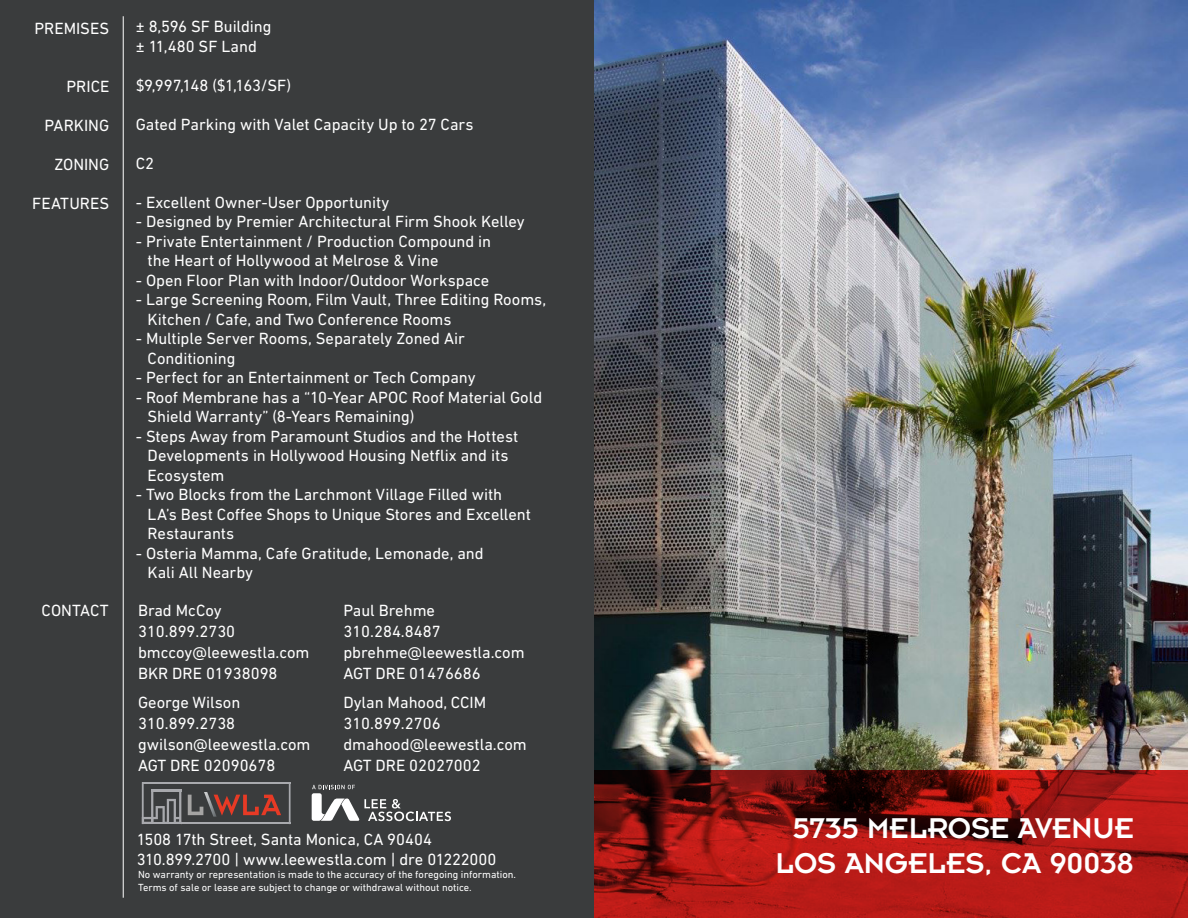
<style>
.page{position:relative;width:1188px;height:918px;background:#fff}
.page>*{position:absolute;margin:0;border:0;box-sizing:border-box;transform-origin:0 0}
.t1{font:31.5px "Insignia LT Std";letter-spacing:-.005em;color:#fff}
.Stats_-_Body{font:16.5px "DIN Next LT Pro";color:#fff}
.Stats_-_Section_Heads{font:16.5px "DIN Next LT Pro";color:#fff}
.t2{font:10.5px "DIN Next LT Pro";color:#fff}
</style>
<div class="page">
<img style="left:594px;top:0;width:594px;height:770px">
<div style="left:0;top:0;width:594px;height:918px;background:#3a3c3d"></div>
<hr style="left:123px;top:16px;width:1px;height:882px;background:#fff">
<svg style="left:594px;top:770px;width:594px;height:148px;background:#961612"></svg>
<svg style="left:188px;top:795px;width:15px;height:20px"></svg>
<svg style="left:217px;top:795px;width:64px;height:21px"></svg>
<img style="left:204px;top:792px;width:13px;height:25px">
<svg style="left:144px;top:792px;width:37px;height:30px"></svg>
<hr style="left:151px;top:789px;width:30px;height:3px;background:#a8a9ad">
<hr style="left:142px;top:822px;width:149px;height:2px;background:#a8a9ad">
<hr style="left:142px;top:782px;width:149px;height:2px;background:#a8a9ad">
<hr style="left:289px;top:783px;width:2px;height:41px;background:#a8a9ad">
<hr style="left:142px;top:782px;width:2px;height:42px;background:#a8a9ad">
<svg style="left:312px;top:785px;width:139px;height:36px"></svg>
<p class="Stats_-_Section_Heads" style="left:35px;top:19px;width:76px">PREMISES</p>
<p class="Stats_-_Section_Heads" style="left:66px;top:77px;width:44px">PRICE</p>
<p class="Stats_-_Section_Heads" style="left:44px;top:116px;width:66px">PARKING</p>
<p class="Stats_-_Section_Heads" style="left:54px;top:155px;width:56px">ZONING</p>
<p class="Stats_-_Section_Heads" style="left:32px;top:194px;width:79px">FEATURES</p>
<p class="Stats_-_Body" style="left:136px;top:17px;width:137px">± 8,596 SF Building</p>
<p class="Stats_-_Body" style="left:136px;top:37px;width:123px">± 11,480 SF Land</p>
<p class="Stats_-_Body" style="left:136px;top:76px;width:157px">$9,997,148 ($1,163/SF)</p>
<p class="Stats_-_Body" style="left:136px;top:115px;width:339px">Gated Parking with Valet Capacity Up to 27 Cars</p>
<p class="Stats_-_Body" style="left:136px;top:154px;width:20px">C2</p>
<p class="Stats_-_Body" style="left:136px;top:193px;width:255px">- Excellent Owner-User Opportunity</p>
<p class="Stats_-_Body" style="left:136px;top:212px;width:391px">- Designed by Premier Architectural Firm Shook Kelley</p>
<p class="Stats_-_Body" style="left:136px;top:232px;width:357px">- Private Entertainment / Production Compound in</p>
<p class="Stats_-_Body" style="left:148px;top:251px;width:292px">the Heart of Hollywood at Melrose &amp; Vine</p>
<p class="Stats_-_Body" style="left:136px;top:271px;width:355px">- Open Floor Plan with Indoor/Outdoor Workspace</p>
<p class="Stats_-_Body" style="left:136px;top:290px;width:412px">- Large Screening Room, Film Vault, Three Editing Rooms,</p>
<p class="Stats_-_Body" style="left:148px;top:310px;width:305px">Kitchen / Cafe, and Two Conference Rooms</p>
<p class="Stats_-_Body" style="left:136px;top:329px;width:331px">- Multiple Server Rooms, Separately Zoned Air</p>
<p class="Stats_-_Body" style="left:148px;top:349px;width:89px">Conditioning</p>
<p class="Stats_-_Body" style="left:136px;top:368px;width:341px">- Perfect for an Entertainment or Tech Company</p>
<p class="Stats_-_Body" style="left:136px;top:388px;width:408px">- Roof Membrane has a “10-Year APOC Roof Material Gold</p>
<p class="Stats_-_Body" style="left:148px;top:407px;width:268px">Shield Warranty” (8-Years Remaining)</p>
<p class="Stats_-_Body" style="left:136px;top:427px;width:384px">- Steps Away from Paramount Studios and the Hottest</p>
<p class="Stats_-_Body" style="left:148px;top:446px;width:362px">Developments in Hollywood Housing Netflix and its</p>
<p class="Stats_-_Body" style="left:148px;top:466px;width:78px">Ecosystem</p>
<p class="Stats_-_Body" style="left:136px;top:485px;width:368px">- Two Blocks from the Larchmont Village Filled with</p>
<p class="Stats_-_Body" style="left:148px;top:505px;width:385px">LA’s Best Coffee Shops to Unique Stores and Excellent</p>
<p class="Stats_-_Body" style="left:148px;top:524px;width:88px">Restaurants</p>
<p class="Stats_-_Body" style="left:136px;top:544px;width:350px">- Osteria Mamma, Cafe Gratitude, Lemonade, and</p>
<p class="Stats_-_Body" style="left:148px;top:563px;width:107px">Kali All Nearby</p>
<p class="Stats_-_Body" style="left:42px;top:601px;width:69px">CONTACT</p>
<p class="Stats_-_Body" style="left:138px;top:601px;width:85px">Brad McCoy</p>
<p class="Stats_-_Body" style="left:138px;top:622px;width:99px">310.899.2730</p>
<p class="Stats_-_Body" style="left:138px;top:643px;width:173px">bmccoy@leewestla.com</p>
<p class="Stats_-_Body" style="left:138px;top:664px;width:141px">BKR DRE 01938098</p>
<p class="Stats_-_Body" style="left:138px;top:693px;width:104px">George Wilson</p>
<p class="Stats_-_Body" style="left:138px;top:714px;width:99px">310.899.2738</p>
<p class="Stats_-_Body" style="left:138px;top:735px;width:174px">gwilson@leewestla.com</p>
<p class="Stats_-_Body" style="left:138px;top:756px;width:139px">AGT DRE 02090678</p>
<p class="Stats_-_Body" style="left:343px;top:601px;width:93px">Paul Brehme</p>
<p class="Stats_-_Body" style="left:343px;top:622px;width:99px">310.284.8487</p>
<p class="Stats_-_Body" style="left:343px;top:643px;width:183px">pbrehme@leewestla.com</p>
<p class="Stats_-_Body" style="left:343px;top:664px;width:139px">AGT DRE 01476686</p>
<p class="Stats_-_Body" style="left:343px;top:693px;width:144px">Dylan Mahood, CCIM</p>
<p class="Stats_-_Body" style="left:343px;top:714px;width:99px">310.899.2706</p>
<p class="Stats_-_Body" style="left:343px;top:735px;width:185px">dmahood@leewestla.com</p>
<p class="Stats_-_Body" style="left:343px;top:756px;width:139px">AGT DRE 02027002</p>
<p class="Stats_-_Body" style="left:137px;top:830px;width:297px">1508 17th Street, Santa Monica, CA 90404</p>
<p class="Stats_-_Body" style="left:137px;top:850px;width:361px">310.899.2700 | www.leewestla.com | dre 01222000</p>
<p class="t2" style="left:138px;top:869px;width:380px">No warranty or representation is made to the accuracy of the foregoing information.</p>
<p class="t2" style="left:138px;top:881px;width:335px">Terms of sale or lease are subject to change or withdrawal without notice.</p>
<p class="t1" style="left:793px;top:812px;width:343px">5735 MELROSE AVENUE</p>
<p class="t1" style="left:776px;top:847px;width:360px">LOS ANGELES, CA 90038</p>
</div>
